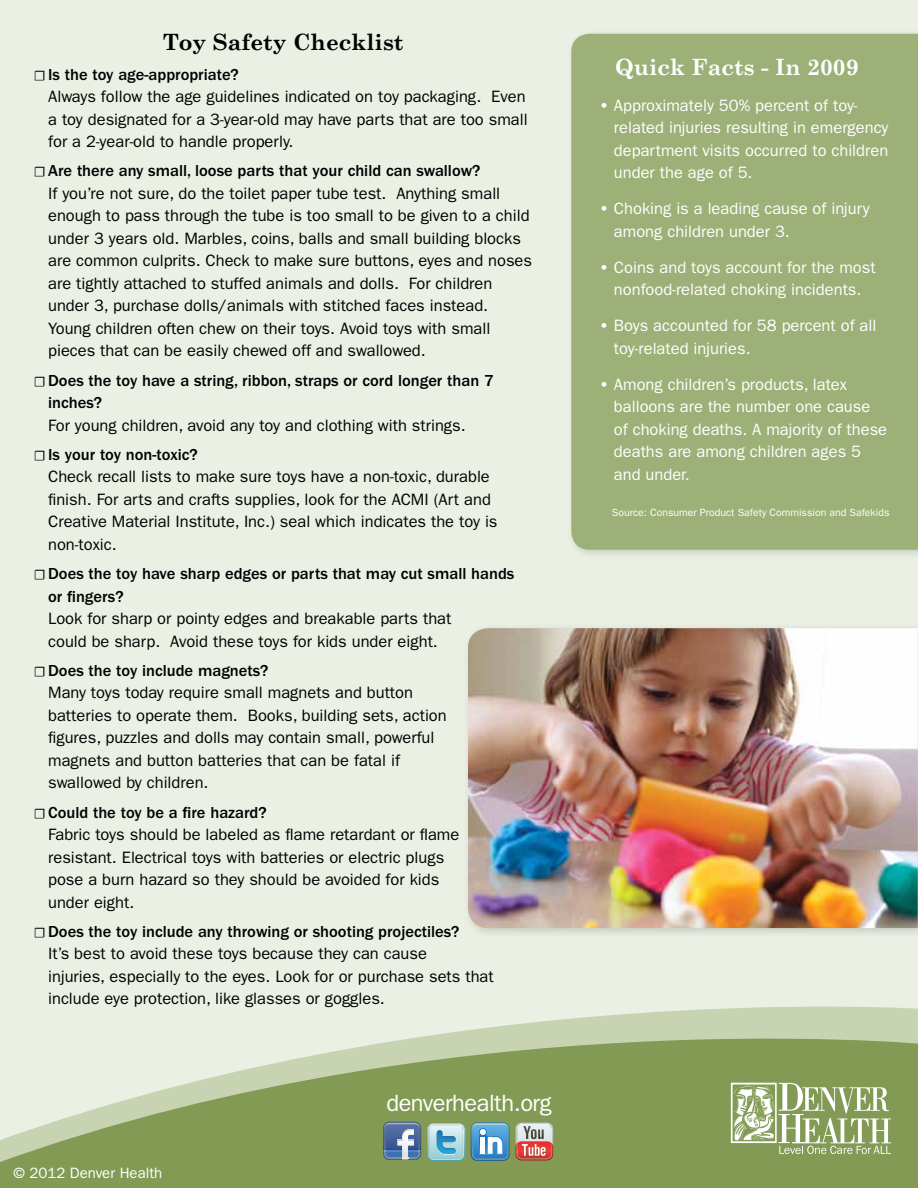
<style>
.page{position:relative;width:918px;height:1188px;background:#ebf0e5}
.page>*{position:absolute;margin:0;border:0;box-sizing:border-box;transform-origin:0 0}
.t1{font:23.7px "ITC Franklin Gothic Std";letter-spacing:-.02em;color:#fff}
.t2{font:700 22.5px "Century Schoolbook";color:#000}
.t3{font:700 22.5px "Century Schoolbook";color:#fff}
.t4{font:16.5px/22.5px "ITC Franklin Gothic Std";color:#000}
.t5{font:16.5px/22.5px "ITC Franklin Gothic Std";color:#fff}
.t6{font:500 16.5px/22.5px "ITC Franklin Gothic Std";color:#000}
.t7{font:15px "ITC Franklin Gothic Std";color:#fff}
.t8{font:10.5px "ITC Franklin Gothic Std";color:#fff}
.s1{font-family:"Minion Pro";font-size:14.25px}
.s2{font-weight:500}
.s3{font-family:"Minion Pro";font-weight:400;font-size:14.25px}
.s4{font-weight:600}
</style>
<div class="page">
<div style="left:566px;top:28px;width:352px;height:533px;background:#000;opacity:.15"></div>
<div style="left:571px;top:34px;width:347px;height:516px;background:#9db077"></div>
<svg style="left:0;top:1006px;width:918px;height:182px;fill:#829a53"></svg>
<svg style="left:731px;top:1083px;width:160px;height:71px;background:#a9ba89"></svg>
<svg style="left:427px;top:1123px;width:38px;height:38px"></svg>
<svg style="left:383px;top:1122px;width:38px;height:38px"></svg>
<img style="left:384px;top:1123px;width:36px;height:6px">
<svg style="left:471px;top:1122px;width:38px;height:39px"></svg>
<svg style="left:515px;top:1123px;width:38px;height:38px"></svg>
<div style="left:462px;top:623px;width:456px;height:316px;background:#000;opacity:.15"></div>
<img style="left:468px;top:628px;width:450px;height:300px">
<h2 class="t2" style="left:163px;top:29px;width:242px">Toy Safety Checklist</h2>
<p class="t4" style="left:48px;top:63px;width:481px;text-indent:-14px"><span class="s1">☐</span> <span class="s2">Is the toy age-appropriate?<br></span>Always follow the age guidelines indicated on toy packaging. Even a toy designated for a 3-year-old may have parts that are too small for a 2-year-old to handle properly.</p>
<p class="t4" style="left:48px;top:160px;width:485px;text-indent:-14px"><span class="s1">☐</span> <span class="s2">Are there any small, loose parts that your child can swallow?<br></span>If you’re not sure, do the toilet paper tube test. Anything small enough to pass through the tube is too small to be given to a child under 3 years old. Marbles, coins, balls and small building blocks are common culprits. Check to make sure buttons, eyes and noses are tightly attached to stuffed animals and dolls. For children under 3, purchase dolls/animals with stitched faces instead.<br>Young children often chew on their toys. Avoid toys with small pieces that can be easily chewed off and swallowed.</p>
<p class="t6" style="left:48px;top:369px;width:447px;text-indent:-14px"><span class="s3">☐</span> Does the toy have a string, ribbon, straps or cord longer than 7 inches?</p>
<p class="t4" style="left:34px;top:411px;width:433px;line-height:29.2px;text-indent:14px">For young children, avoid any toy and clothing with strings. <span class="s1">☐</span> <span class="s2">Is your toy non-toxic?</span></p>
<p class="t4" style="left:48px;top:466px;width:451px">Check recall lists to make sure toys have a non-toxic, durable finish. For arts and crafts supplies, look for the ACMI (Art and Creative Material Institute, Inc.) seal which indicates the toy is non-toxic.</p>
<p class="t6" style="left:48px;top:563px;width:468px;text-indent:-14px"><span class="s3">☐</span> Does the toy have sharp edges or parts that may cut small hands or fingers?</p>
<p class="t4" style="left:48px;top:607px;width:405px">Look for sharp or pointy edges and breakable parts that could be sharp. Avoid these toys for kids under eight.</p>
<p class="t4" style="left:48px;top:659px;width:400px;text-indent:-14px"><span class="s1">☐</span> <span class="s2">Does the toy include magnets?<br></span>Many toys today require small magnets and button batteries to operate them. Books, building sets, action figures, puzzles and dolls may contain small, powerful magnets and button batteries that can be fatal if swallowed by children.</p>
<p class="t4" style="left:48px;top:801px;width:413px;text-indent:-14px"><span class="s1">☐</span> <span class="s2">Could the toy be a fire hazard?<br></span>Fabric toys should be labeled as flame retardant or flame resistant. Electrical toys with batteries or electric plugs pose a burn hazard so they should be avoided for kids under eight.</p>
<p class="t4" style="left:48px;top:920px;width:447px;text-indent:-14px"><span class="s1">☐</span> <span class="s2">Does the toy include any throwing or shooting projectiles?<br></span>It’s best to avoid these toys because they can cause<br>injuries, especially to the eyes. Look for or purchase sets that include eye protection, like glasses or goggles.</p>
<p class="t7" style="left:14px;top:1164px;width:150px">© 2012 Denver Health</p>
<h1 class="t1" style="left:386px;top:1090px;width:167px">denverhealth.org</h1>
<h2 class="t3" style="left:615px;top:53px;width:245px">Quick Facts - In 2009</h2>
<p class="t5" style="left:614px;top:94px;width:276px;text-indent:-15px"><span class="s4">•</span> Approximately 50% percent of toy&shy;related injuries resulting in emergency department visits occurred to children under the age of 5.</p>
<p class="t5" style="left:614px;top:198px;width:257px;text-indent:-15px"><span class="s4">•</span> Choking is a leading cause of injury among children under 3.</p>
<p class="t5" style="left:599px;top:256px;width:278px;text-align:center"><span class="s4">•</span> Coins and toys account for the most nonfood-related choking incidents.</p>
<p class="t5" style="left:614px;top:315px;width:264px;text-indent:-15px"><span class="s4">•</span> Boys accounted for 58 percent of all toy-related injuries.</p>
<p class="t5" style="left:614px;top:373px;width:275px;text-indent:-15px"><span class="s4">•</span> Among children’s products, latex balloons are the number one cause of choking deaths. A majority of these deaths are among children ages 5 and under.</p>
<p class="t8" style="left:612px;top:506px;width:279px">Source: Consumer Product Safety Commission and Safekids</p>
</div>
